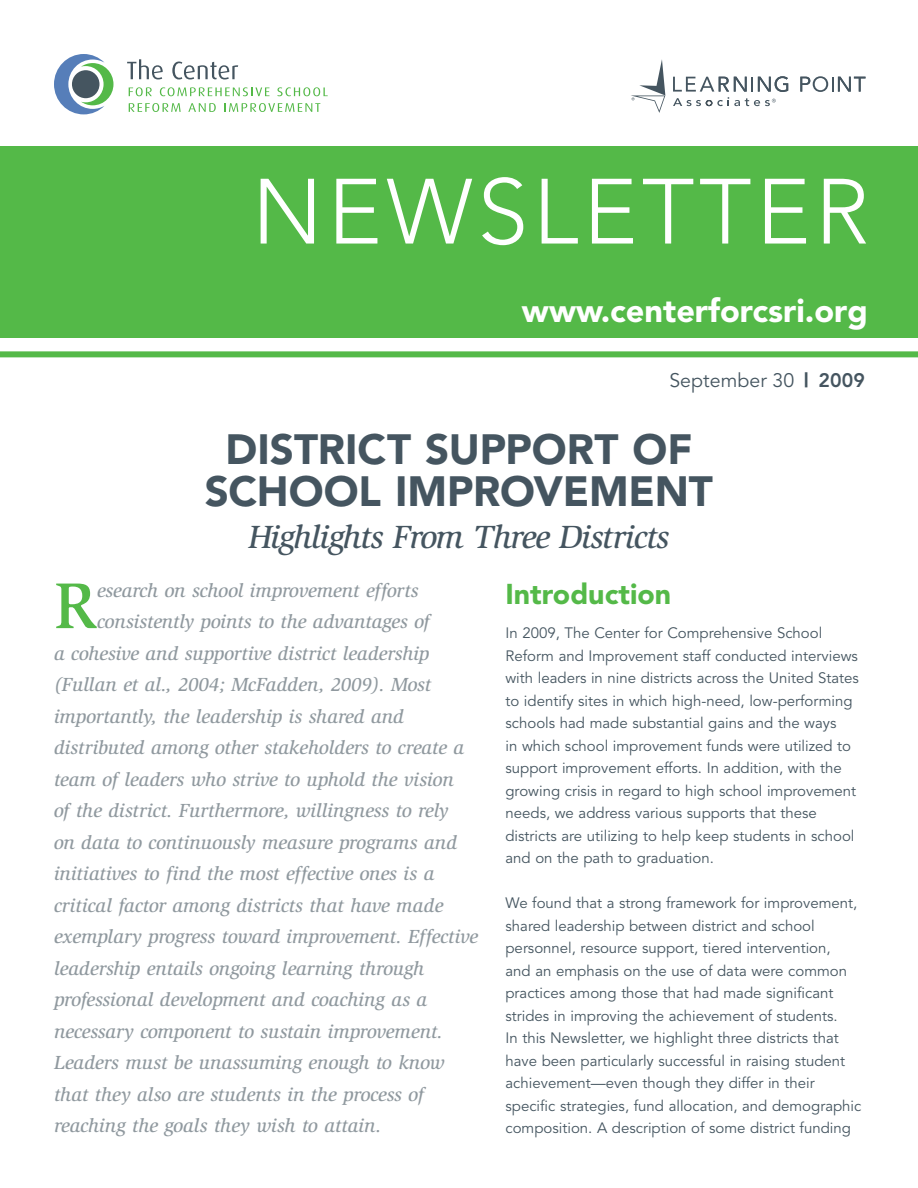
<style>
.page{position:relative;width:918px;height:1188px;background:#fff}
.page>*{position:absolute;margin:0;border:0;box-sizing:border-box;transform-origin:0 0}
.t1{font:300 91.5px "Avenir";letter-spacing:.05em;color:#fff}
.t2{font:500 66.45px "Slimbach";color:#54b948}
.t3{font:900 42px/42px "Avenir";letter-spacing:-.005em;color:#455560;text-align:center}
.t4{font:italic 500 33px "Slimbach";letter-spacing:-.035em;color:#455560}
.t5{font:900 32.4px "Avenir";color:#fff}
.t6{font:900 28.5px "Avenir";color:#54b948}
.t7{font:italic 500 19.5px "Slimbach";letter-spacing:-.01em;color:#90999f}
.t8{font:19.5px "Avenir";letter-spacing:.005em;color:#455560}
.t9{font:15px/22.5px "Avenir";color:#455560}
.s1{font-weight:900}
.s2{font-weight:800}
</style>
<div class="page">
<div style="left:0;top:146px;width:918px;height:192px;background:#54b948"></div>
<div style="left:0;top:351px;width:918px;height:6px;background:#54b948"></div>
<svg style="left:54px;top:54px;width:59px;height:60px"></svg>
<div style="left:72px;top:70px;width:28px;height:28px;background:#455560;border-radius:50%"></div>
<svg style="left:129px;top:87px;width:23px;height:9px"></svg>
<svg style="left:160px;top:87px;width:109px;height:9px"></svg>
<svg style="left:277px;top:87px;width:51px;height:9px"></svg>
<svg style="left:129px;top:103px;width:52px;height:9px"></svg>
<svg style="left:188px;top:103px;width:28px;height:9px"></svg>
<svg style="left:224px;top:103px;width:96px;height:9px"></svg>
<svg style="left:127px;top:59px;width:36px;height:20px"></svg>
<svg style="left:172px;top:62px;width:66px;height:17px"></svg>
<svg style="left:800px;top:76px;width:66px;height:16px"></svg>
<svg style="left:631px;top:59px;width:34px;height:54px"></svg>
<svg style="left:673px;top:76px;width:115px;height:30px"></svg>
<h1 class="t1" style="left:252px;top:158px;width:619px">NEWSLETTER</h1>
<h3 class="t5" style="left:522px;top:291px;width:347px">www.centerforcsri.org</h3>
<h3 class="t8" style="left:669px;top:369px;width:197px">September 30 <span class="s1">|</span> <span class="s2">2009</span></h3>
<h3 class="t3" style="left:205px;top:428px;width:510px">District Support of<br>School Improvement</h3>
<h3 class="t4" style="left:248px;top:518px;width:423px">Highlights From Three Districts</h3>
<h2 class="t2" style="left:54px;top:566px;width:45px">R</h2>
<h3 class="t7" style="left:97px;top:579px;width:323px">esearch on school improvement efforts</h3>
<h3 class="t7" style="left:97px;top:610px;width:334px">consistently points to the advantages of</h3>
<h3 class="t7" style="left:54px;top:642px;width:377px">a cohesive and supportive district leadership</h3>
<h3 class="t7" style="left:54px;top:673px;width:379px">(Fullan et al., 2004; McFadden, 2009). Most</h3>
<h3 class="t7" style="left:54px;top:705px;width:352px">importantly, the leadership is shared and</h3>
<h3 class="t7" style="left:54px;top:736px;width:412px">distributed among other stakeholders to create a</h3>
<h3 class="t7" style="left:54px;top:768px;width:401px">team of leaders who strive to uphold the vision</h3>
<h3 class="t7" style="left:54px;top:799px;width:396px">of the district. Furthermore, willingness to rely</h3>
<h3 class="t7" style="left:54px;top:831px;width:405px">on data to continuously measure programs and</h3>
<h3 class="t7" style="left:54px;top:862px;width:382px">initiatives to find the most effective ones is a</h3>
<h3 class="t7" style="left:54px;top:894px;width:391px">critical factor among districts that have made</h3>
<h3 class="t7" style="left:54px;top:925px;width:426px">exemplary progress toward improvement. Effective</h3>
<h3 class="t7" style="left:54px;top:957px;width:372px">leadership entails ongoing learning through</h3>
<h3 class="t7" style="left:54px;top:988px;width:375px">professional development and coaching as a</h3>
<h3 class="t7" style="left:54px;top:1020px;width:390px">necessary component to sustain improvement.</h3>
<h3 class="t7" style="left:54px;top:1051px;width:392px">Leaders must be unassuming enough to know</h3>
<h3 class="t7" style="left:54px;top:1083px;width:372px">that they also are students in the process of</h3>
<h3 class="t7" style="left:54px;top:1114px;width:329px">reaching the goals they wish to attain.</h3>
<h3 class="t6" style="left:506px;top:576px;width:167px">Introduction</h3>
<p class="t9" style="left:506px;top:622px;width:355px">In 2009, The Center for Comprehensive School Reform and Improvement staff conducted interviews with leaders in nine districts across the United States to identify sites in which high-need, low-performing schools had made substantial gains and the ways<br>in which school improvement funds were utilized to support improvement efforts. In addition, with the growing crisis in regard to high school improvement needs, we address various supports that these districts are utilizing to help keep students in school and on the path to graduation.</p>
<p class="t9" style="left:506px;top:892px;width:357px">We found that a strong framework for improvement, shared leadership between district and school personnel, resource support, tiered intervention,<br>and an emphasis on the use of data were common practices among those that had made significant strides in improving the achievement of students.<br>In this Newsletter, we highlight three districts that have been particularly successful in raising student achievement—even though they differ in their specific strategies, fund allocation, and demographic composition. A description of some district funding</p>
</div>
